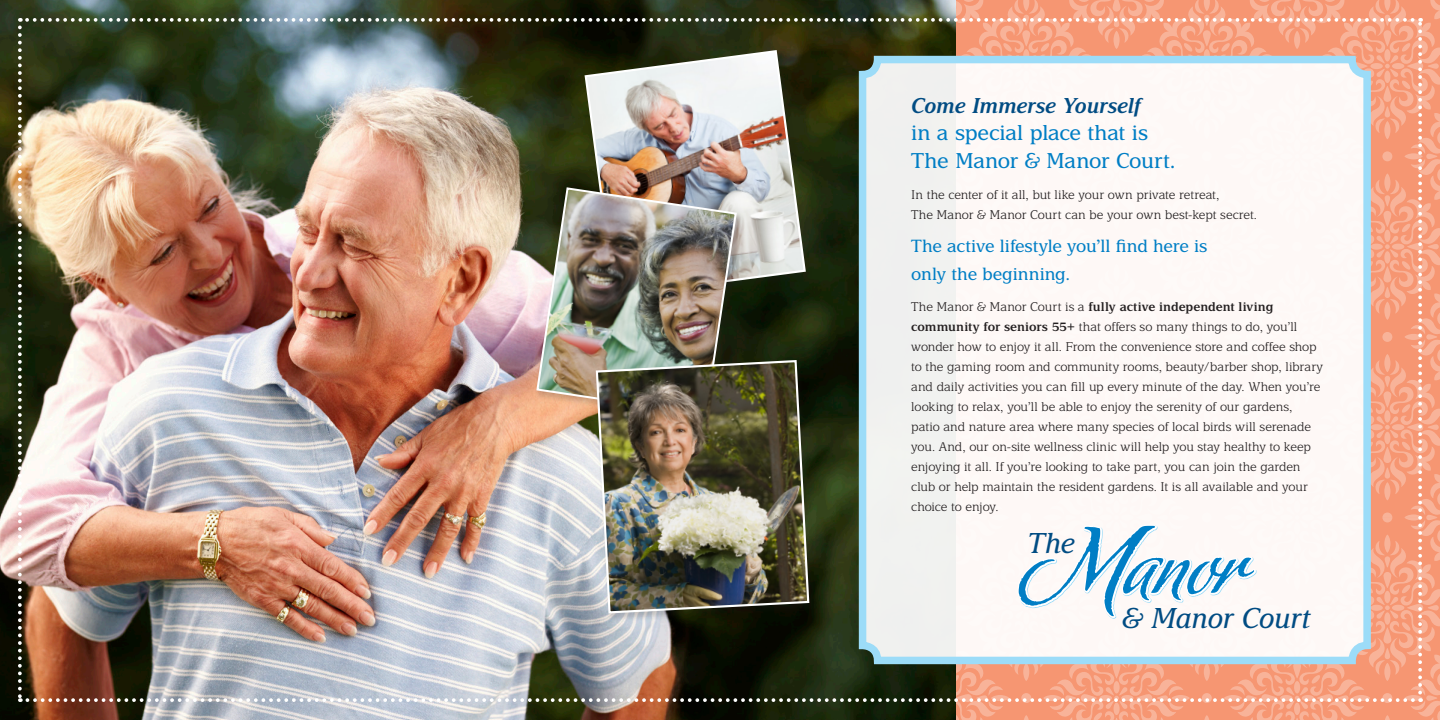
<style>
.page{position:relative;width:1440px;height:720px;background:#fff}
.page>*{position:absolute;margin:0;border:0;box-sizing:border-box;transform-origin:0 0}
.t1{font:italic 28.5px "Delima MT Std";letter-spacing:-.015em;color:#014c83}
.t2{font:21.25px/27.5px "Delima MT Std";letter-spacing:-.01em;color:#007ec5}
.t3{font:17.5px/27.5px "Delima MT Std";letter-spacing:-.005em;color:#007ec5}
.t4{font:300 12.5px/20px "Delima MT Std";letter-spacing:-.01em;color:#231f20}
.s1{font-weight:600;font-style:italic;color:#014c83}
.s2{font-weight:600}
</style>
<div class="page">
<svg style="left:956px;top:0;width:484px;height:517px;fill:#f69672"></svg>
<svg style="left:956px;top:517px;width:484px;height:203px;fill:#f69672"></svg>
<img style="left:0;top:0;width:956px;height:720px">
<img style="left:18px;top:18px;width:1404px;height:684px">
<p class="t2" style="left:911px;top:92px;width:266px"><span class="s1">Come Immerse Yourself<br></span>in a special place that is<br>The Manor &amp; Manor Court.</p>
<p class="t4" style="left:911px;top:185px;width:347px">In the center of it all, but like your own private retreat,<br>The Manor &amp; Manor Court can be your own best-kept secret.</p>
<p class="t3" style="left:911px;top:232px;width:298px">The active lifestyle you’ll find here is only the beginning.</p>
<p class="t4" style="left:911px;top:297px;width:413px">The Manor &amp; Manor Court is a <span class="s2">fully active independent living community for seniors 55+</span> that offers so many things to do, you’ll wonder how to enjoy it all. From the convenience store and coffee shop to the gaming room and community rooms, beauty/barber shop, library and daily activities you can fill up every minute of the day. When you’re looking to relax, you’ll be able to enjoy the serenity of our gardens, patio and nature area where many species of local birds will serenade you. And, our on-site wellness clinic will help you stay healthy to keep enjoying it all. If you’re looking to take part, you can join the garden club or help maintain the resident gardens. It is all available and your choice to enjoy.</p>
<p class="t1" style="left:1027px;top:527px;width:49px">The</p>
<p class="t1" style="left:1122px;top:602px;width:190px">&amp; Manor Court</p>
</div>
